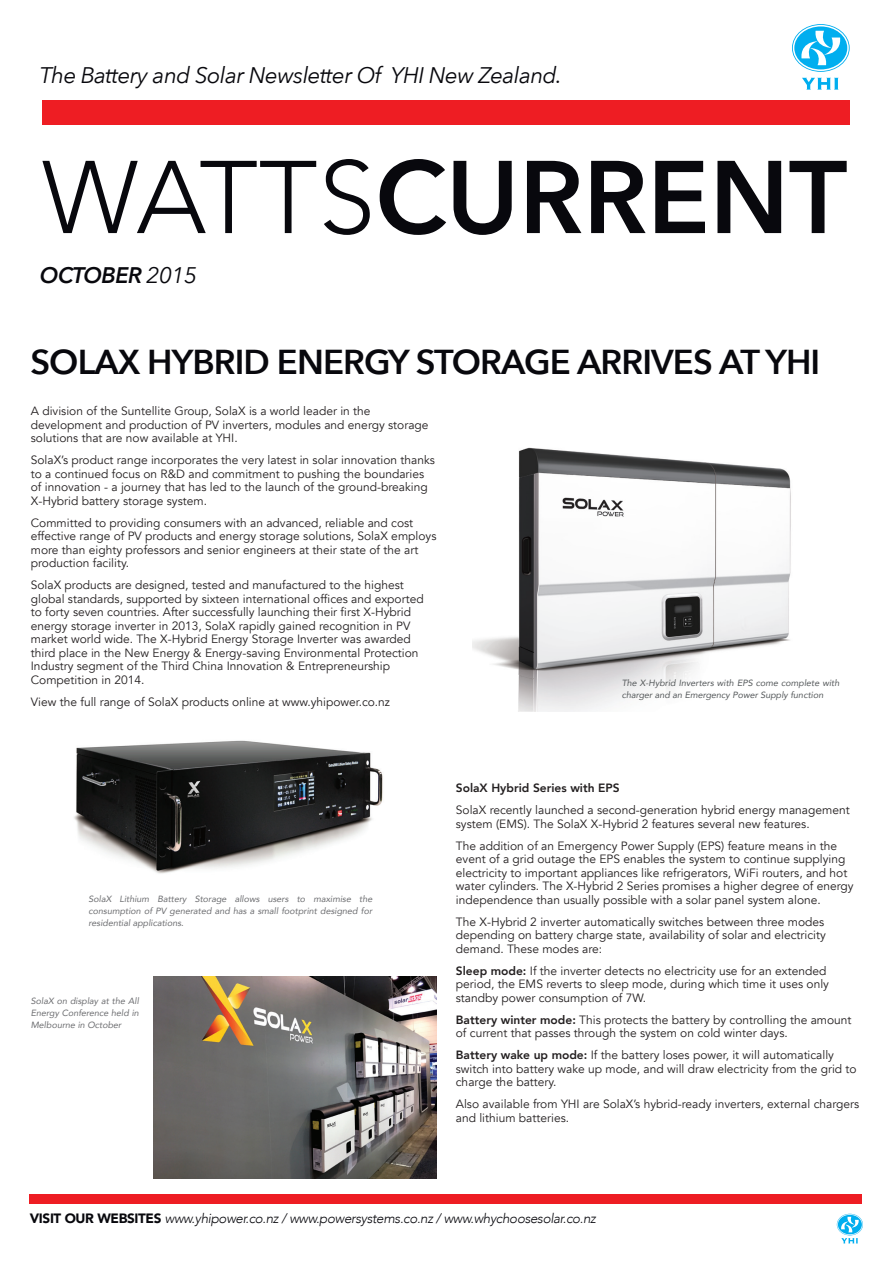
<style>
.page{position:relative;width:893px;height:1263px;background:#fff}
.page>*{position:absolute;margin:0;border:0;box-sizing:border-box;transform-origin:0 0}
.t1{font:600 102px "Avenir Next";color:#08080d}
.t2{font:600 34.5px "Avenir Next";letter-spacing:-.025em;color:#08080d}
.t3{font:italic 22.5px "Avenir Next";letter-spacing:-.025em;color:#08080d}
.t4{font:italic 600 22.5px "Avenir Next";letter-spacing:-.025em;color:#08080d}
.t5{font:italic 300 13.5px "Avenir";letter-spacing:-.025em;color:#08080d}
.t6{font:12px/13.5px "Avenir";color:#231f20}
.t7{font:800 12px "Avenir";color:#231f20}
.t8{font:italic 9px/12px "Avenir";color:#6c6d70;text-align:justify}
.t9{font:italic 9px/12px "Avenir";color:#54585a}
.s1{font-family:"Avenir";font-weight:300}
.s2{font-weight:400}
.s3{font-weight:800}
.s4{font-weight:900;font-style:normal}
</style>
<div class="page">
<img style="left:74px;top:740px;width:309px;height:134px">
<img style="left:473px;top:447px;width:318px;height:265px">
<img style="left:154px;top:977px;width:282px;height:201px">
<svg style="left:837px;top:1214px;width:26px;height:29px"></svg>
<div style="left:30px;top:1194px;width:832px;height:9px;background:#ee1d23"></div>
<svg style="left:792px;top:24px;width:58px;height:48px"></svg>
<svg style="left:802px;top:78px;width:36px;height:12px"></svg>
<div style="left:43px;top:100px;width:807px;height:24px;background:#ee1d23"></div>
<h3 class="t3" style="left:40px;top:56px;width:524px">The Battery and Solar Newsletter Of YHI New Zealand.</h3>
<h1 class="t1" style="left:42px;top:110px;width:807px"><span class="s1">WATTS</span>CURRENT</h1>
<h3 class="t4" style="left:40px;top:256px;width:159px">OCTOBER <span class="s2">2015</span></h3>
<h2 class="t2" style="left:30px;top:332px;width:791px">SOLAX HYBRID ENERGY STORAGE ARRIVES AT YHI</h2>
<p class="t6" style="left:31px;top:405px;width:399px">A division of the Suntellite Group, SolaX is a world leader in the development and production of PV inverters, modules and energy storage solutions that are now available at YHI.</p>
<p class="t6" style="left:31px;top:454px;width:406px">SolaX’s product range incorporates the very latest in solar innovation thanks to a continued focus on R&amp;D and commitment to pushing the boundaries of innovation - a journey that has led to the launch of the ground-breaking X-Hybrid battery storage system.</p>
<p class="t6" style="left:31px;top:516px;width:407px">Committed to providing consumers with an advanced, reliable and cost effective range of PV products and energy storage solutions, SolaX employs more than eighty professors and senior engineers at their state of the art production facility.</p>
<p class="t6" style="left:31px;top:579px;width:394px">SolaX products are designed, tested and manufactured to the highest global standards, supported by sixteen international offices and exported to forty seven countries. After successfully launching their first X-Hybrid energy storage inverter in 2013, SolaX rapidly gained recognition in PV market world wide. The X-Hybrid Energy Storage Inverter was awarded third place in the New Energy &amp; Energy-saving Environmental Protection Industry segment of the Third China Innovation &amp; Entrepreneurship Competition in 2014.</p>
<p class="t6" style="left:31px;top:695px;width:361px">View the full range of SolaX products online at www.yhipower.co.nz</p>
<p class="t9" style="left:622px;top:677px;width:219px">The X-Hybrid Inverters with EPS come complete with charger and an Emergency Power Supply function</p>
<p class="t8" style="left:89px;top:893px;width:285px">SolaX Lithium Battery Storage allows users to maximise the consumption of PV generated and has a small footprint designed for residential applications.</p>
<p class="t8" style="left:31px;top:994px;width:109px">SolaX on display at the All Energy Conference held in Melbourne in October</p>
<p class="t7" style="left:456px;top:777px;width:165px">SolaX Hybrid Series with EPS</p>
<p class="t6" style="left:456px;top:804px;width:395px">SolaX recently launched a second-generation hybrid energy management system (EMS). The SolaX X-Hybrid 2 features several new features.</p>
<p class="t6" style="left:456px;top:839px;width:399px">The addition of an Emergency Power Supply (EPS) feature means in the event of a grid outage the EPS enables the system to continue supplying electricity to important appliances like refrigerators, WiFi routers, and hot water cylinders. The X-Hybrid 2 Series promises a higher degree of energy independence than usually possible with a solar panel system alone.</p>
<p class="t6" style="left:456px;top:915px;width:371px">The X-Hybrid 2 inverter automatically switches between three modes depending on battery charge state, availability of solar and electricity demand. These modes are:</p>
<p class="t6" style="left:456px;top:964px;width:375px"><span class="s3">Sleep mode:</span> If the inverter detects no electricity use for an extended period, the EMS reverts to sleep mode, during which time it uses only standby power consumption of 7W.</p>
<p class="t6" style="left:456px;top:1013px;width:397px"><span class="s3">Battery winter mode:</span> This protects the battery by controlling the amount of current that passes through the system on cold winter days.</p>
<p class="t6" style="left:456px;top:1049px;width:402px"><span class="s3">Battery wake up mode:</span> If the battery loses power, it will automatically switch into battery wake up mode, and will draw electricity from the grid to charge the battery.</p>
<p class="t6" style="left:456px;top:1098px;width:405px">Also available from YHI are SolaX’s hybrid-ready inverters, external chargers and lithium batteries.</p>
<p class="t5" style="left:30px;top:1210px;width:568px"><span class="s4">VISIT OUR WEBSITES</span> www.yhipower.co.nz / www.powersystems.co.nz / www.whychoosesolar.co.nz</p>
</div>
